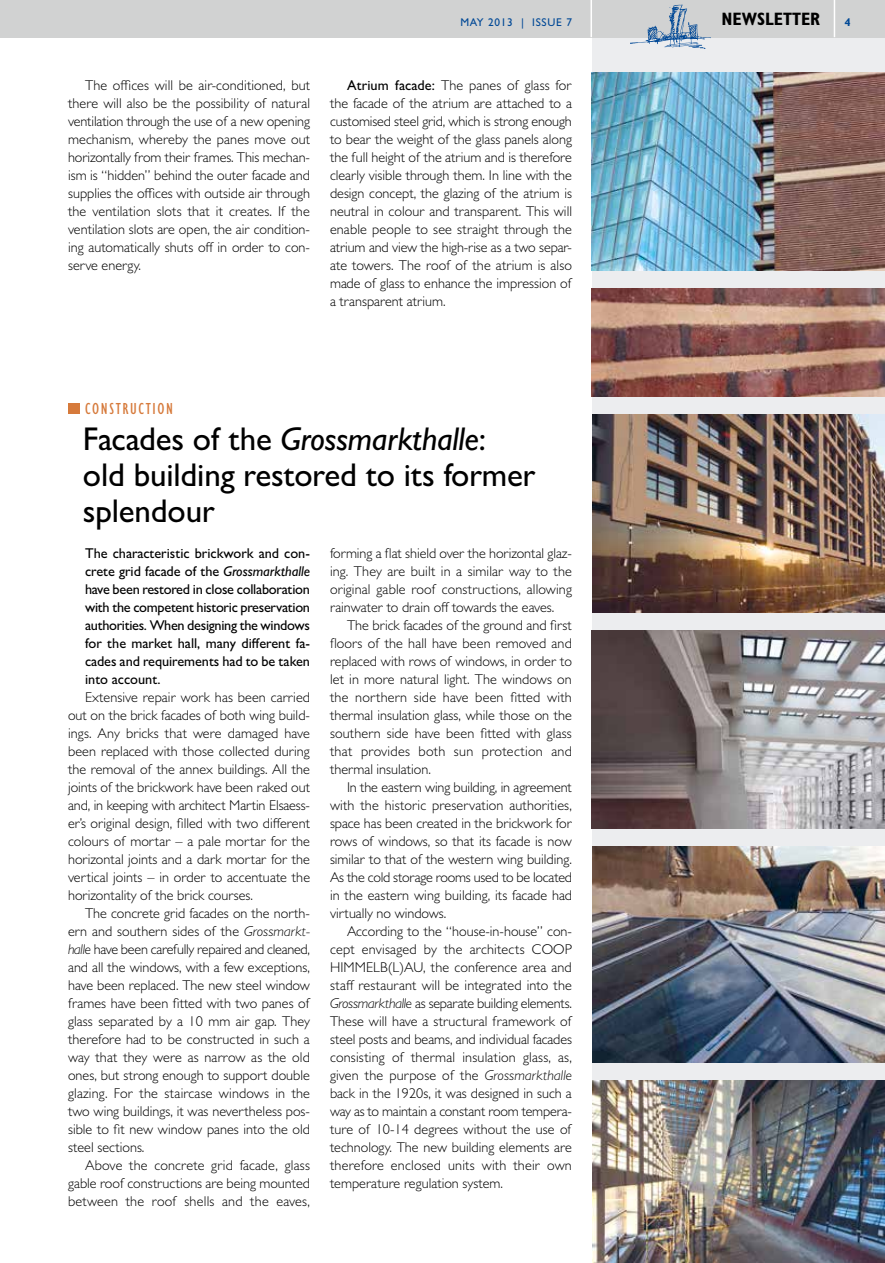
<style>
.page{position:relative;width:885px;height:1263px;background:#fff}
.page>*{position:absolute;margin:0;border:0;box-sizing:border-box;transform-origin:0 0}
.t1{font:500 33px/36px "Gill Sans MT Pro";letter-spacing:-.005em;color:#000}
.t2{font:700 condensed 18px "Gill Sans MT Pro";color:#000}
.t3{font:condensed 16.5px "Gill Sans MT Pro";color:#d67a3b}
.t4{font:300 14.25px/18px "Gill Sans MT Pro";color:#000;text-align:justify}
.t5{font:500 14.25px/18px "Gill Sans MT Pro";letter-spacing:-.005em;color:#000;text-align:justify}
.t6{font:500 11.25px "Gill Sans MT Pro";letter-spacing:.06em;color:#004896}
.t7{font:700 11.25px "Gill Sans MT Pro";color:#004896}
.s1{font-weight:500}
.s2{font-style:italic}
</style>
<div class="page">
<div style="left:592px;top:37px;width:292px;height:1226px;background:#ecedef"></div>
<div style="left:68px;top:403px;width:11px;height:11px;background:#d67a3b"></div>
<img style="left:592px;top:72px;width:292px;height:198px">
<img style="left:592px;top:288px;width:292px;height:108px">
<img style="left:592px;top:1080px;width:292px;height:183px">
<img style="left:592px;top:414px;width:292px;height:198px">
<img style="left:592px;top:630px;width:292px;height:198px">
<img style="left:592px;top:846px;width:292px;height:216px">
<div style="left:0;top:0;width:884px;height:37px;background:#d1d2d2"></div>
<hr style="left:590px;top:0;width:2px;height:37px;background:#fff">
<hr style="left:833px;top:0;width:2px;height:37px;background:#fff">
<svg style="left:630px;top:5px;width:80px;height:44px"></svg>
<p class="t6" style="left:460px;top:15px;width:113px">MAY 2013 | ISSUE 7</p>
<p class="t2" style="left:721px;top:8px;width:100px">NEWSLETTER</p>
<p class="t7" style="left:844px;top:15px;width:8px">4</p>
<p class="t4" style="left:68px;top:76px;width:243px;text-indent:17px">The offices will be air-conditioned, but there will also be the possibility of natural ventilation through the use of a new opening mechanism, whereby the panes move out horizontally from their frames. This mechan&shy;ism is “hidden” behind the outer facade and supplies the offices with outside air through the ventilation slots that it creates. If the ventilation slots are open, the air condition&shy;ing automatically shuts off in order to con&shy;serve energy.</p>
<p class="t4" style="left:330px;top:76px;width:243px;text-indent:17px"><span class="s1">Atrium facade:</span> The panes of glass for the facade of the atrium are attached to a customised steel grid, which is strong enough to bear the weight of the glass panels along the full height of the atrium and is therefore clearly visible through them. In line with the design concept, the glazing of the atrium is neutral in colour and transparent. This will enable people to see straight through the atrium and view the high-rise as a two separ&shy;ate towers. The roof of the atrium is also made of glass to enhance the impression of a transparent atrium.</p>
<p class="t3" style="left:81px;top:399px;width:9px">CONSTRUCTION</p>
<h1 class="t1" style="left:83px;top:421px;width:454px">Facades of the <span class="s2">Grossmarkthalle</span>: old building restored to its former splendour</h1>
<p class="t5" style="left:85px;top:544px;width:226px">The characteristic brickwork and con&shy;crete grid facade of the <span class="s2">Grossmarkthalle </span>have been restored in close collaboration with the competent historic preservation authorities. When designing the windows for the market hall, many different fa&shy;cades and requirements had to be taken into account.</p>
<p class="t4" style="left:68px;top:688px;width:243px;text-indent:17px">Extensive repair work has been carried out on the brick facades of both wing build&shy;ings. Any bricks that were damaged have been replaced with those collected during the removal of the annex buildings. All the joints of the brickwork have been raked out and, in keeping with architect Martin Elsaess&shy;er’s original design, filled with two different colours of mortar – a pale mortar for the horizontal joints and a dark mortar for the vertical joints – in order to accentuate the horizontality of the brick courses.</p>
<p class="t4" style="left:68px;top:904px;width:243px;text-indent:17px">The concrete grid facades on the north&shy;ern and southern sides of the <span class="s2">Grossmarkt&shy;halle</span> have been carefully repaired and cleaned, and all the windows, with a few exceptions, have been replaced. The new steel window frames have been fitted with two panes of glass separated by a 10 mm air gap. They therefore had to be constructed in such a way that they were as narrow as the old ones, but strong enough to support double glazing. For the staircase windows in the two wing buildings, it was nevertheless pos&shy;sible to fit new window panes into the old steel sections.</p>
<p class="t4" style="left:68px;top:1156px;width:243px;text-indent:17px">Above the concrete grid facade, glass gable roof constructions are being mounted between the roof shells and the eaves,</p>
<p class="t4" style="left:330px;top:544px;width:243px">forming a flat shield over the horizontal glaz&shy;ing. They are built in a similar way to the original gable roof constructions, allowing rainwater to drain off towards the eaves.</p>
<p class="t4" style="left:330px;top:616px;width:243px;text-indent:17px">The brick facades of the ground and first floors of the hall have been removed and replaced with rows of windows, in order to let in more natural light. The windows on the northern side have been fitted with thermal insulation glass, while those on the southern side have been fitted with glass that provides both sun protection and thermal insulation.</p>
<p class="t4" style="left:330px;top:778px;width:243px;text-indent:17px">In the eastern wing building, in agreement with the historic preservation authorities, space has been created in the brickwork for rows of windows, so that its facade is now similar to that of the western wing building.<br>As the cold storage rooms used to be located in the eastern wing building, its facade had virtually no windows.</p>
<p class="t4" style="left:330px;top:922px;width:243px;text-indent:17px">According to the “house-in-house” con&shy;cept envisaged by the architects COOP HIMMELB(L)AU, the conference area and staff restaurant will be integrated into the <span class="s2">Grossmarkthalle</span> as separate building elements.<br>These will have a structural framework of steel posts and beams, and individual facades consisting of thermal insulation glass, as, given the purpose of the <span class="s2">Grossmarkthalle </span>back in the 1920s, it was designed in such a way as to maintain a constant room tempera&shy;ture of 10-14 degrees without the use of technology. The new building elements are therefore enclosed units with their own temperature regulation system.</p>
</div>
